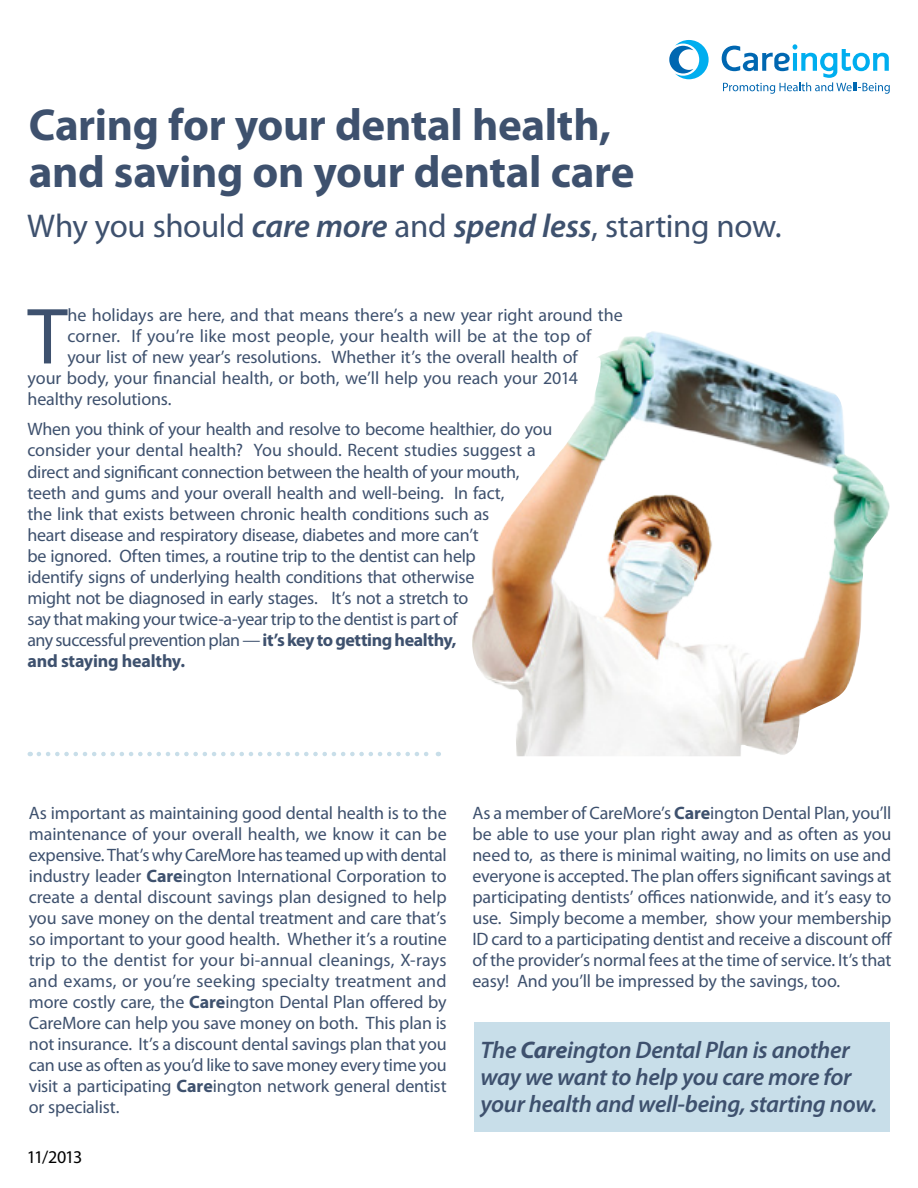
<style>
.page{position:relative;width:918px;height:1188px;background:#fff}
.page>*{position:absolute;margin:0;border:0;box-sizing:border-box;transform-origin:0 0}
.t1{font:80.25px "Myriad Pro";color:#3e516e}
.t2{font:700 45px/46.5px "Myriad Pro";letter-spacing:-.01em;color:#3e516e}
.t3{font:33px "Myriad Pro";letter-spacing:-.01em;color:#3e516e}
.t4{font:italic 600 24px/27px "Myriad Pro";letter-spacing:-.015em;color:#3e516e}
.t5{font:18px/21px "Myriad Pro";letter-spacing:-.015em;color:#3e516e;text-align:justify}
.t6{font:18px "Myriad Pro";letter-spacing:.01em;color:#3e516e}
.t7{font:18px "Myriad Pro";letter-spacing:-.065em;color:#000}
.s1{font-weight:600;font-style:italic}
.s2{font-stretch:condensed}
.s3{font-weight:700}
</style>
<div class="page">
<div style="left:474px;top:1022px;width:416px;height:109px;background:#c8dee9"></div>
<svg style="left:722px;top:44px;width:168px;height:50px"></svg>
<svg style="left:669px;top:40px;width:40px;height:39px"></svg>
<svg style="left:39px;top:752px;width:400px;height:4px"></svg>
<img style="left:472px;top:331px;width:418px;height:425px">
<h2 class="t2" style="left:29px;top:100px;width:607px">Caring for your dental health, and saving on your dental care</h2>
<h3 class="t3" style="left:27px;top:206px;width:756px">Why you should <span class="s1">care more</span> and <span class="s1">spend less</span>, starting now.</h3>
<p class="t1" style="left:28px;top:287px;width:41px">T</p>
<p class="t5" style="left:67px;top:305px;width:557px">he holidays are here, and that means there’s a new year right around the</p>
<p class="t6" style="left:67px;top:325px;width:525px">corner. If you’re like most people, your health will be at the top of</p>
<p class="t5" style="left:67px;top:347px;width:512px">your list of new year’s resolutions. Whether it’s the overall health of</p>
<p class="t5" style="left:27px;top:368px;width:552px">your body, your financial health, or both, we’ll help you reach your 2014</p>
<p class="t5" style="left:27px;top:389px;width:146px">healthy resolutions.</p>
<p class="t5" style="left:27px;top:419px;width:526px;text-align:left">When you think of your health and resolve to become healthier, do you consider your dental health? You should. Recent studies suggest a direct and significant connection between the health of your mouth, teeth and gums and your overall health and well-being. In fact,<br>the link that exists between chronic health conditions such as<br>heart disease and respiratory disease, diabetes and more can’t<br>be ignored. Often times, a routine trip to the dentist can help<br>identify signs of underlying health conditions that otherwise<br>might not be diagnosed in early stages. It’s not a stretch to<br>say that making your twice-a-year trip to the dentist is part of<br>any successful prevention plan <span class="s2">—</span> <span class="s3">it’s key to getting healthy,<br>and staying healthy.</span></p>
<p class="t5" style="left:29px;top:802px;width:419px">As important as maintaining good dental health is to the maintenance of your overall health, we know it can be expensive. That’s why CareMore has teamed up with dental industry leader <span class="s3">Care</span>ington International Corporation to create a dental discount savings plan designed to help you save money on the dental treatment and care that’s so important to your good health. Whether it’s a routine trip to the dentist for your bi-annual cleanings, X-rays and exams, or you’re seeking specialty treatment and more costly care, the <span class="s3">Care</span>ington Dental Plan offered by CareMore can help you save money on both. This plan is not insurance. It’s a discount dental savings plan that you can use as often as you’d like to save money every time you visit a participating <span class="s3">Care</span>ington network general dentist or specialist.</p>
<p class="t5" style="left:472px;top:803px;width:421px">As a member of CareMore’s <span class="s3">Care</span>ington Dental Plan, you’ll be able to use your plan right away and as often as you need to, as there is minimal waiting, no limits on use and everyone is accepted. The plan offers significant savings at participating dentists’ offices nationwide, and it’s easy to use. Simply become a member, show your membership ID card to a participating dentist and receive a discount off of the provider’s normal fees at the time of service. It’s that easy! And you’ll be impressed by the savings, too.</p>
<p class="t4" style="left:480px;top:1036px;width:398px">The <span class="s3">Care</span>ington Dental Plan is another way we want to help you care more for your health and well-being, starting now.</p>
<p class="t7" style="left:27px;top:1146px;width:57px">11/2013</p>
</div>
